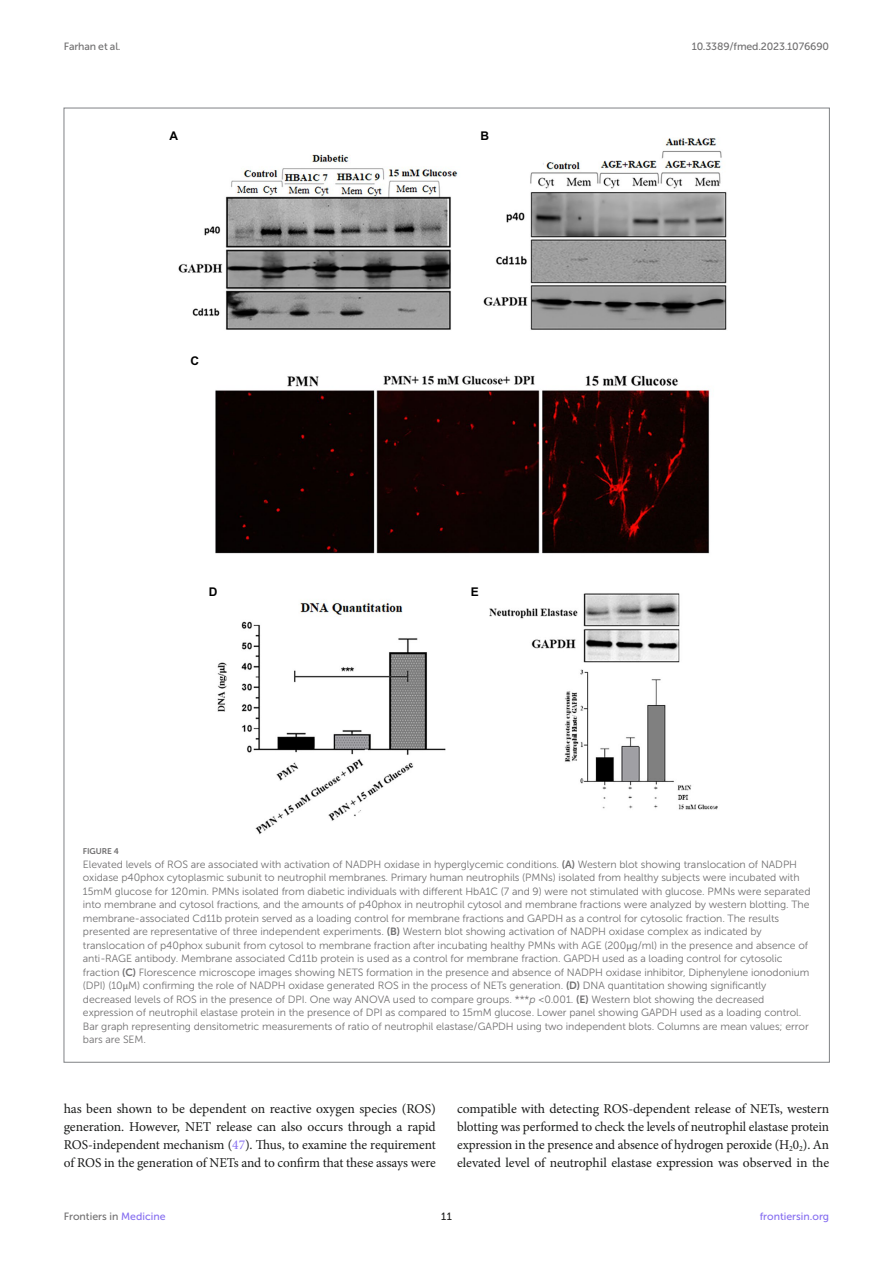
<style>
.page{position:relative;width:893px;height:1263px;background:#fff}
.page>*{position:absolute;margin:0;border:0;box-sizing:border-box;transform-origin:0 0}
.TEXT_FLUSH{font:13.5px/18px "Minion Pro";letter-spacing:-.01em;color:#1b1c1b;text-align:justify}
.t1{font:700 12px "Arial";color:#000}
.FIG_LEG{font:10.5px/13.5px "Museo Sans 300";letter-spacing:-.005em;color:#706f70}
.t2{font:10.5px "Museo Sans 500";letter-spacing:-.015em;color:#706f70}
.t3{font:10.5px "Museo Sans 500";color:#856df0}
.t4{font:10.5px "Museo Sans 500";color:#1b1c1b}
.FIG_HD{font:8.25px "Museo Sans 700";letter-spacing:-.01em;color:#706f70}
.s1{font-family:"Museo Sans 700"}
.s2{font-family:"STIX General"}
.s3{font-style:italic}
.s4{color:#856df0}
</style>
<div class="page">
<img style="left:178px;top:138px;width:549px;height:697px">
<p class="t2" style="left:64px;top:41px;width:58px">Farhan et al.</p>
<p class="t2" style="left:692px;top:41px;width:139px">10.3389/fmed.2023.1076690</p>
<p class="t1" style="left:170px;top:128px;width:10px">A</p>
<p class="t1" style="left:191px;top:352px;width:10px">C</p>
<p class="t1" style="left:481px;top:128px;width:10px">B</p>
<p class="t1" style="left:209px;top:584px;width:10px">D</p>
<p class="t1" style="left:471px;top:584px;width:10px">E</p>
<p class="FIG_HD" style="left:83px;top:847px;width:37px">FIGURE 4</p>
<p class="FIG_LEG" style="left:83px;top:857px;width:729px">Elevated levels of ROS are associated with activation of NADPH oxidase in hyperglycemic conditions. <span class="s1">(A)</span> Western blot showing translocation of NADPH oxidase p40phox cytoplasmic subunit to neutrophil membranes. Primary human neutrophils (PMNs) isolated from healthy subjects were incubated with 15 mM glucose for 120 min. PMNs isolated from diabetic individuals with different HbA1C (7 and 9) were not stimulated with glucose. PMNs were separated into membrane and cytosol fractions, and the amounts of p40phox in neutrophil cytosol and membrane fractions were analyzed by western blotting. The membrane-associated Cd11b protein served as a loading control for membrane fractions and GAPDH as a control for cytosolic fraction. The results presented are representative of three independent experiments. <span class="s1">(B)</span> Western blot showing activation of NADPH oxidase complex as indicated by translocation of p40phox subunit from cytosol to membrane fraction after incubating healthy PMNs with AGE (200 <span class="s2">μ</span>g/ml) in the presence and absence of anti-RAGE antibody. Membrane associated Cd11b protein is used as a control for membrane fraction. GAPDH used as a loading control for cytosolic fraction <span class="s1">(C)</span> Florescence microscope images showing NETS formation in the presence and absence of NADPH oxidase inhibitor, Diphenylene ionodonium (DPI) (10 <span class="s2">μ</span>M) confirming the role of NADPH oxidase generated ROS in the process of NETs generation. <span class="s1">(D)</span> DNA quantitation showing significantly decreased levels of ROS in the presence of DPI. One way ANOVA used to compare groups. ***<span class="s3">p</span> &lt; 0.001. <span class="s1">(E)</span> Western blot showing the decreased expression of neutrophil elastase protein in the presence of DPI as compared to 15 mM glucose. Lower panel showing GAPDH used as a loading control.<br>Bar graph representing densitometric measurements of ratio of neutrophil elastase/GAPDH using two independent blots. Columns are mean values; error bars are SEM.</p>
<p class="TEXT_FLUSH" style="left:64px;top:1100px;width:374px">has been shown to be dependent on reactive oxygen species (ROS) generation. However, NET release can also occurs through a rapid ROS-independent mechanism (<span class="s4">47</span>). Thus, to examine the requirement of ROS in the generation of NETs and to confirm that these assays were</p>
<p class="TEXT_FLUSH" style="left:457px;top:1100px;width:374px">compatible with detecting ROS-dependent release of NETs, western blotting was performed to check the levels of neutrophil elastase protein expression in the presence and absence of hydrogen peroxide (H<sub>2</sub>0<sub>2</sub>). An elevated level of neutrophil elastase expression was observed in the</p>
<p class="t2" style="left:64px;top:1211px;width:103px">Frontiers in <span class="s4">Medicine</span></p>
<p class="t4" style="left:441px;top:1211px;width:12px">11</p>
<p class="t3" style="left:760px;top:1211px;width:71px">frontiersin.org</p>
</div>
